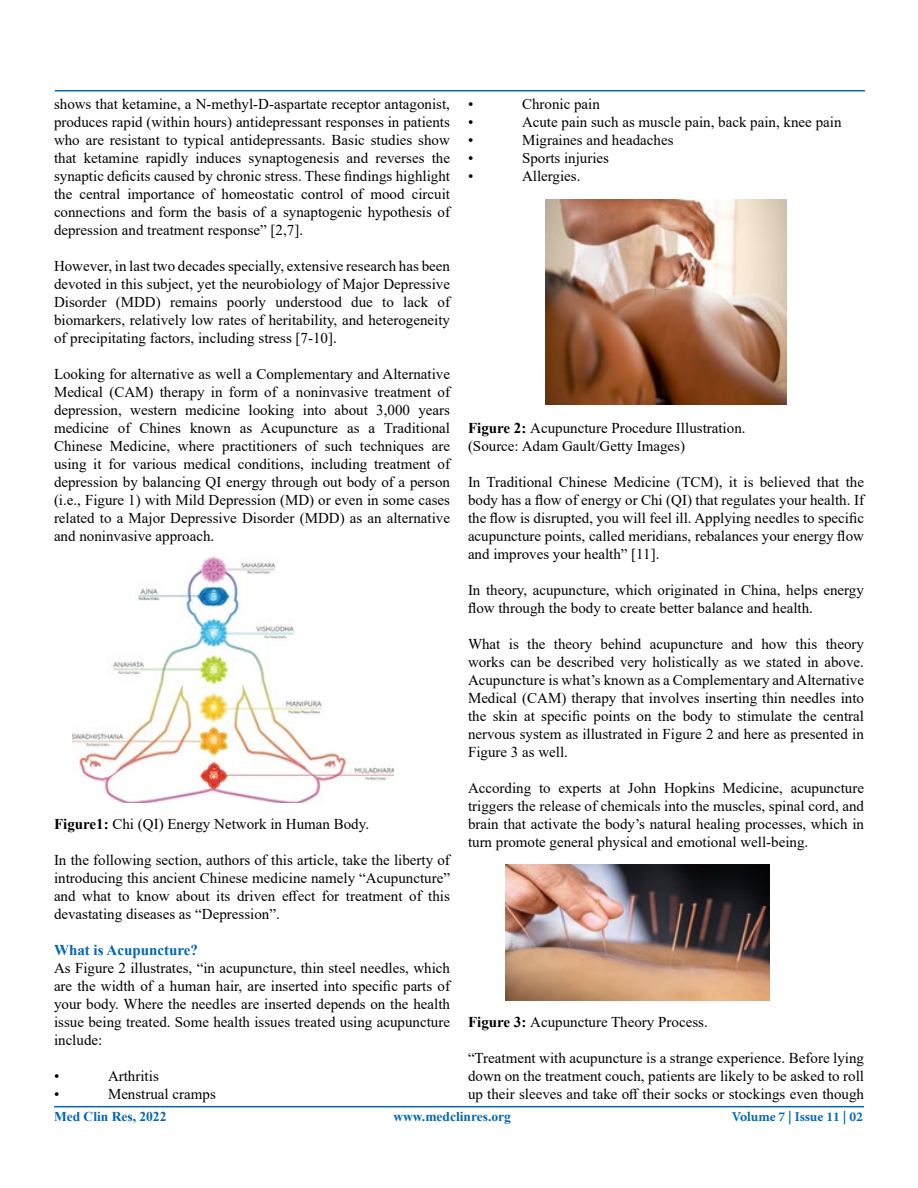
<style>
.page{position:relative;width:918px;height:1188px;background:#fff}
.page>*{position:absolute;margin:0;border:0;box-sizing:border-box;transform-origin:0 0}
.t1{font:15px/18px "Times New Roman";color:#000;text-align:justify}
.t2{font:700 15px "Times New Roman";color:#0066b3}
.t3{font:700 13.5px "Times New Roman";color:#0066b3}
.t4{font:700 13.5px "Minion Pro";color:#0066b3}
.s1{font-weight:700}
</style>
<div class="page">
<hr style="left:54px;top:1106px;width:810px;height:1px;background:#0066b3">
<hr style="left:55px;top:90px;width:810px;height:1px;background:#0066b3">
<img style="left:72px;top:556px;width:322px;height:247px">
<img style="left:545px;top:200px;width:242px;height:205px">
<img style="left:506px;top:864px;width:263px;height:136px">
<p class="t1" style="left:54px;top:95px;width:398px">shows that ketamine, a N-methyl-D-aspartate receptor antagonist, produces rapid (within hours) antidepressant responses in patients who are resistant to typical antidepressants. Basic studies show that ketamine rapidly induces synaptogenesis and reverses the synaptic deficits caused by chronic stress. These findings highlight the central importance of homeostatic control of mood circuit connections and form the basis of a synaptogenic hypothesis of depression and treatment response” [2,7].</p>
<p class="t1" style="left:54px;top:257px;width:398px">However, in last two decades specially, extensive research has been devoted in this subject, yet the neurobiology of Major Depressive Disorder (MDD) remains poorly understood due to lack of biomarkers, relatively low rates of heritability, and heterogeneity of precipitating factors, including stress [7-10].</p>
<p class="t1" style="left:54px;top:365px;width:398px">Looking for alternative as well a Complementary and Alternative Medical (CAM) therapy in form of a noninvasive treatment of depression, western medicine looking into about 3,000 years medicine of Chines known as Acupuncture as a Traditional Chinese Medicine, where practitioners of such techniques are using it for various medical conditions, including treatment of depression by balancing QI energy through out body of a person (i.e., Figure 1) with Mild Depression (MD) or even in some cases related to a Major Depressive Disorder (MDD) as an alternative and noninvasive approach.</p>
<p class="t1" style="left:54px;top:815px;width:317px"><span class="s1">Figure1:</span> Chi (QI) Energy Network in Human Body.</p>
<p class="t1" style="left:54px;top:851px;width:398px">In the following section, authors of this article, take the liberty of introducing this ancient Chinese medicine namely “Acupuncture” and what to know about its driven effect for treatment of this devastating diseases as “Depression”.</p>
<p class="t2" style="left:54px;top:940px;width:145px">What is Acupuncture?</p>
<p class="t1" style="left:54px;top:959px;width:398px">As Figure 2 illustrates, “in acupuncture, thin steel needles, which are the width of a human hair, are inserted into specific parts of your body. Where the needles are inserted depends on the health issue being treated. Some health issues treated using acupuncture include:</p>
<p class="t1" style="left:54px;top:1067px;width:7px">•</p>
<p class="t1" style="left:108px;top:1067px;width:52px">Arthritis</p>
<p class="t1" style="left:54px;top:1085px;width:7px">•</p>
<p class="t1" style="left:108px;top:1085px;width:109px">Menstrual cramps</p>
<p class="t1" style="left:468px;top:95px;width:7px">•</p>
<p class="t1" style="left:522px;top:95px;width:79px">Chronic pain</p>
<p class="t1" style="left:468px;top:113px;width:7px">•</p>
<p class="t1" style="left:522px;top:113px;width:321px">Acute pain such as muscle pain, back pain, knee pain</p>
<p class="t1" style="left:468px;top:131px;width:7px">•</p>
<p class="t1" style="left:522px;top:131px;width:153px">Migraines and headaches</p>
<p class="t1" style="left:468px;top:149px;width:7px">•</p>
<p class="t1" style="left:522px;top:149px;width:89px">Sports injuries</p>
<p class="t1" style="left:468px;top:167px;width:7px">•</p>
<p class="t1" style="left:522px;top:167px;width:60px">Allergies.</p>
<p class="t1" style="left:468px;top:419px;width:279px"><span class="s1">Figure 2:</span> Acupuncture Procedure Illustration. (Source: Adam Gault/Getty Images)</p>
<p class="t1" style="left:468px;top:473px;width:398px">In Traditional Chinese Medicine (TCM), it is believed that the body has a flow of energy or Chi (QI) that regulates your health. If the flow is disrupted, you will feel ill. Applying needles to specific acupuncture points, called meridians, rebalances your energy flow and improves your health” [11].</p>
<p class="t1" style="left:468px;top:581px;width:397px">In theory, acupuncture, which originated in China, helps energy flow through the body to create better balance and health.</p>
<p class="t1" style="left:468px;top:635px;width:398px">What is the theory behind acupuncture and how this theory works can be described very holistically as we stated in above.<br>Acupuncture is what’s known as a Complementary and Alternative Medical (CAM) therapy that involves inserting thin needles into the skin at specific points on the body to stimulate the central nervous system as illustrated in Figure 2 and here as presented in Figure 3 as well.</p>
<p class="t1" style="left:468px;top:779px;width:398px">According to experts at John Hopkins Medicine, acupuncture triggers the release of chemicals into the muscles, spinal cord, and brain that activate the body’s natural healing processes, which in turn promote general physical and emotional well-being.</p>
<p class="t1" style="left:468px;top:1013px;width:241px"><span class="s1">Figure 3:</span> Acupuncture Theory Process.</p>
<p class="t1" style="left:468px;top:1049px;width:398px">“Treatment with acupuncture is a strange experience. Before lying down on the treatment couch, patients are likely to be asked to roll up their sleeves and take off their socks or stockings even though</p>
<p class="t3" style="left:54px;top:1107px;width:114px">Med Clin Res, 2022</p>
<p class="t3" style="left:393px;top:1106px;width:119px">www.medclinres.org</p>
<p class="t4" style="left:732px;top:1108px;width:133px">Volume 7 | Issue 11 | 02</p>
</div>
